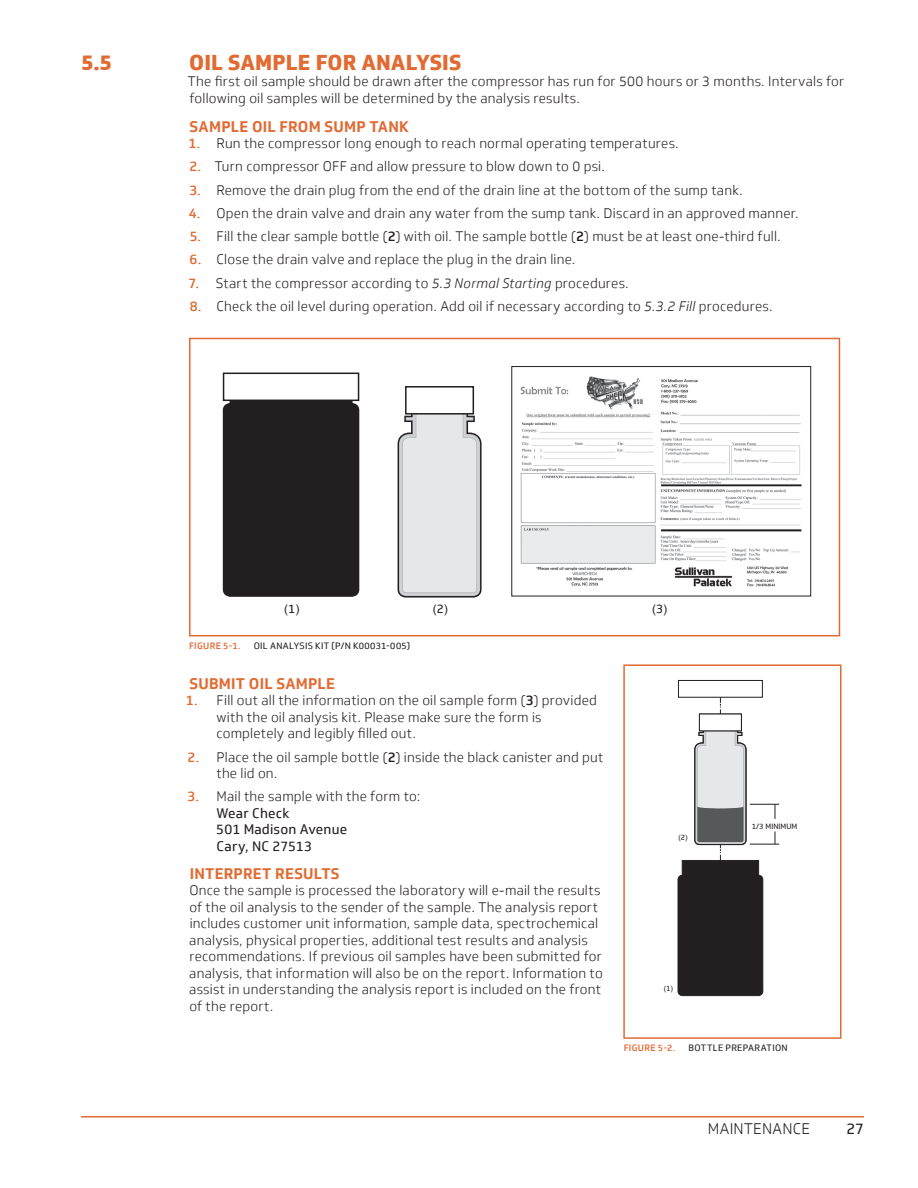
<style>
.page{position:relative;width:918px;height:1188px;background:#fff}
.page>*{position:absolute;margin:0;border:0;box-sizing:border-box;transform-origin:0 0}
.t1{font:800 21px "Soleto";letter-spacing:.005em;color:#e16b33}
.t2{font:700 15px "Soleto";letter-spacing:.015em;color:#e16b33}
.t3{font:300 15px "Soleto";color:#231f20}
.t4{font:15px "Soleto";color:#231f20}
.t5{font:300 13.5px/16.5px "Soleto";letter-spacing:.015em;color:#231f20}
.t6{font:13.5px/16.5px "Soleto";letter-spacing:.015em;color:#231f20}
.t7{font:12px "Arial";color:#231f20}
.t8{font:9px "Soleto";letter-spacing:.035em;color:#231f20}
.t9{font:500 9px "Soleto";color:#e16b33}
.t10{font:7.5px "Soleto";color:#231f20}
.t11{font:7.5px "Arial";color:#231f20}
.s1{font-weight:500;color:#e16b33}
.s2{font-weight:500}
.s3{font-style:italic}
.s4{font-family:"Soleto"}
.s5{font-weight:300}
</style>
<div class="page">
<hr style="left:810px;top:1116px;width:54px;height:2px;background:#e16b33">
<hr style="left:81px;top:1116px;width:729px;height:2px;background:#e16b33">
<div style="left:224px;top:404px;width:135px;height:192px;background:#231f20;border-radius:7px"></div>
<div style="left:223px;top:403px;width:136px;height:194px;border:2px solid #231f20;border-radius:7px"></div>
<div style="left:223px;top:373px;width:136px;height:28px;border:2px solid #231f20"></div>
<svg style="left:398px;top:392px;width:84px;height:206px;background:#dadbdd"></svg>
<div style="left:406px;top:387px;width:67px;height:27px;background:#fff"></div>
<div style="left:405px;top:386px;width:69px;height:29px;border:2px solid #231f20"></div>
<img style="left:520px;top:376px;width:282px;height:211px">
<div style="left:511px;top:366px;width:300px;height:230px;border:1px solid #231f20"></div>
<div style="left:189px;top:338px;width:651px;height:298px;border:2px solid #e16b33"></div>
<div style="left:678px;top:680px;width:85px;height:18px;border:1px solid #231f20"></div>
<svg style="left:678px;top:697px;width:101px;height:299px"></svg>
<div style="left:623px;top:664px;width:218px;height:375px;border:2px solid #e16b33"></div>
<p class="t1" style="left:81px;top:48px;width:32px">5.5</p>
<p class="t1" style="left:189px;top:48px;width:274px">OIL SAMPLE FOR ANALYSIS</p>
<p class="t5" style="left:188px;top:73px;width:658px">The first oil sample should be drawn after the compressor has run for 500 hours or 3 months. Intervals for following oil samples will be determined by the analysis results.</p>
<p class="t2" style="left:190px;top:117px;width:221px">SAMPLE OIL FROM SUMP TANK</p>
<p class="t5" style="left:189px;top:135px;width:492px"><span class="s1">1.</span> Run the compressor long enough to reach normal operating temperatures.</p>
<p class="t5" style="left:189px;top:159px;width:417px"><span class="s1">2.</span> Turn compressor OFF and allow pressure to blow down to 0 psi.</p>
<p class="t5" style="left:189px;top:182px;width:555px"><span class="s1">3.</span> Remove the drain plug from the end of the drain line at the bottom of the sump tank.</p>
<p class="t5" style="left:189px;top:205px;width:611px"><span class="s1">4.</span> Open the drain valve and drain any water from the sump tank. Discard in an approved manner.</p>
<p class="t5" style="left:190px;top:228px;width:593px"><span class="s1">5.</span> Fill the clear sample bottle (<span class="s2">2</span>) with oil. The sample bottle (<span class="s2">2</span>) must be at least one-third full.</p>
<p class="t5" style="left:190px;top:252px;width:387px"><span class="s1">6.</span> Close the drain valve and replace the plug in the drain line.</p>
<p class="t5" style="left:189px;top:275px;width:442px"><span class="s1">7.</span> Start the compressor according to <span class="s3">5.3 Normal Starting</span> procedures.</p>
<p class="t5" style="left:190px;top:298px;width:584px"><span class="s1">8.</span> Check the oil level during operation. Add oil if necessary according to <span class="s3">5.3.2 Fill</span> procedures.</p>
<p class="t7" style="left:284px;top:601px;width:17px">(<span class="s4">1</span>)</p>
<p class="t7" style="left:433px;top:601px;width:17px">(<span class="s4">2</span>)</p>
<p class="t7" style="left:652px;top:601px;width:17px">(<span class="s4">3</span>)</p>
<p class="t9" style="left:189px;top:640px;width:12px">FIGURE</p>
<p class="t9" style="left:223px;top:640px;width:19px">5-1.</p>
<p class="t8" style="left:254px;top:640px;width:158px">OIL ANALYSIS KIT (P/N K00031-005)</p>
<p class="t2" style="left:190px;top:674px;width:147px">SUBMIT OIL SAMPLE</p>
<p class="t5" style="left:216px;top:692px;width:382px;text-indent:-30px"><span class="s1">1.</span> Fill out all the information on the oil sample form (<span class="s2">3</span>) provided with the oil analysis kit. Please make sure the form is completely and legibly filled out.</p>
<p class="t5" style="left:216px;top:749px;width:389px;text-indent:-29px"><span class="s1">2.</span> Place the oil sample bottle (<span class="s2">2</span>) inside the black canister and put the lid on.</p>
<p class="t6" style="left:216px;top:788px;width:206px;text-indent:-29px"><span class="s1">3.</span> <span class="s5">Mail the sample with the form to:<br></span>Wear Check<br>501 Madison Avenue<br>Cary, NC 27513</p>
<p class="t2" style="left:190px;top:864px;width:152px">INTERPRET RESULTS</p>
<p class="t5" style="left:189px;top:882px;width:415px">Once the sample is processed the laboratory will e-mail the results of the oil analysis to the sender of the sample. The analysis report includes customer unit information, sample data, spectrochemical analysis, physical properties, additional test results and analysis recommendations. If previous oil samples have been submitted for analysis, that information will also be on the report. Information to assist in understanding the analysis report is included on the front of the report.</p>
<p class="t11" style="left:678px;top:832px;width:11px">(<span class="s4">2</span>)</p>
<p class="t11" style="left:664px;top:983px;width:11px">(<span class="s4">1</span>)</p>
<p class="t10" style="left:752px;top:822px;width:47px">1/3 MINIMUM</p>
<p class="t9" style="left:624px;top:1042px;width:12px">FIGURE</p>
<p class="t9" style="left:658px;top:1042px;width:19px">5-2.</p>
<p class="t8" style="left:688px;top:1043px;width:101px">BOTTLE PREPARATION</p>
<p class="t3" style="left:708px;top:1120px;width:22px">Maintenance</p>
<p class="t4" style="left:846px;top:1120px;width:19px">27</p>
</div>
